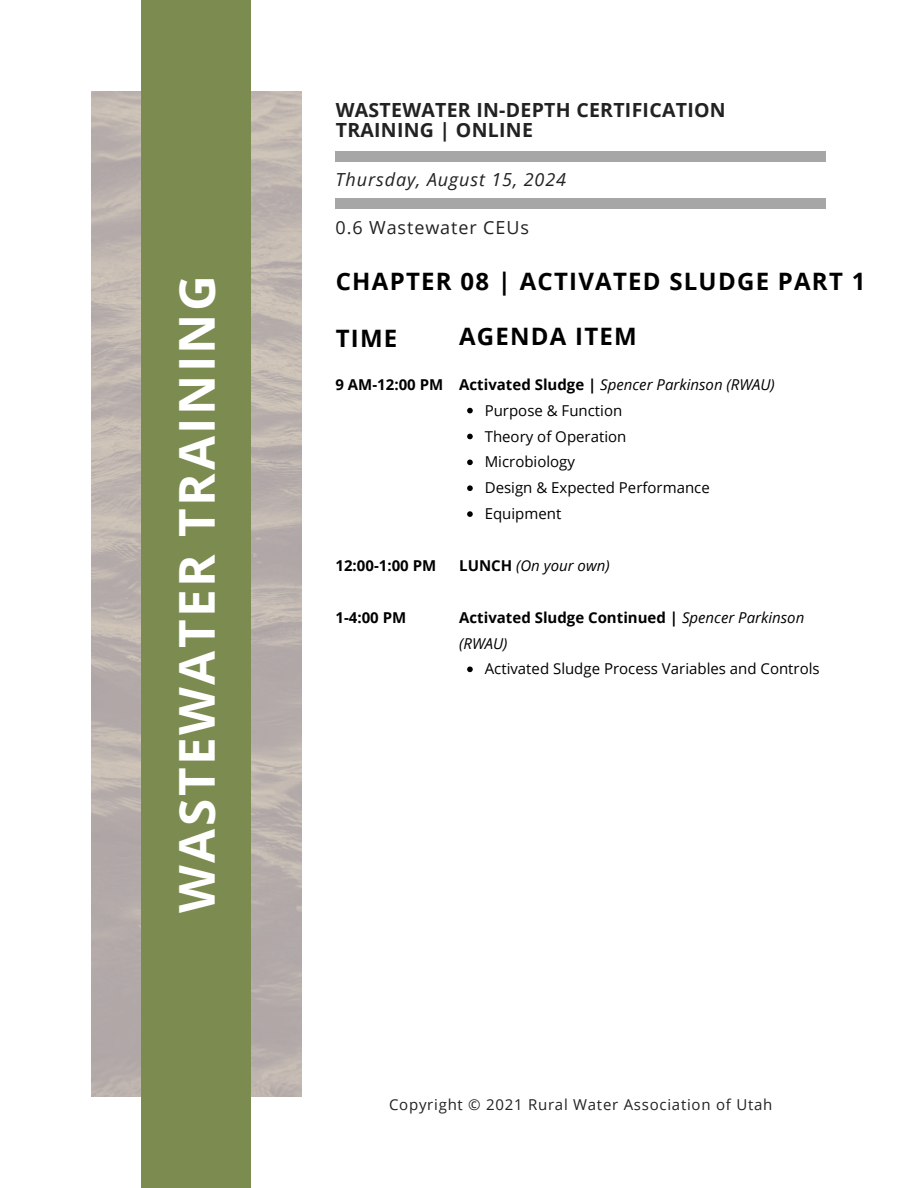
<style>
.page{position:relative;width:918px;height:1188px;background:#fff}
.page>*{position:absolute;margin:0;border:0;box-sizing:border-box;transform-origin:0 0}
.t1{font:700 49.5px "Open Sans";letter-spacing:.05em;color:#fff}
.t2{font:700 24px "Open Sans";letter-spacing:.05em;color:#000}
.t3{font:700 19.5px/20.2px "Open Sans";letter-spacing:.015em;color:#222}
.t4{font:italic 18px "Open Sans";letter-spacing:.05em;color:#222}
.t5{font:18px "Open Sans";letter-spacing:.05em;color:#222}
.t6{font:15px "Open Sans";color:#000}
.t7{font:700 15px/25.8px "Open Sans";color:#000}
.t8{font:italic 15px "Open Sans";color:#000}
.t9{font:15px "Open Sans";letter-spacing:.05em;color:#222}
.s1{font-weight:700;font-style:normal}
.s2{font-weight:400;font-style:italic}
</style>
<div class="page">
<img style="left:92px;top:92px;width:209px;height:1004px">
<div style="left:142px;top:0;width:109px;height:1188px;background:#7c8c51"></div>
<svg style="left:467px;top:408px;width:6px;height:5px"></svg>
<svg style="left:467px;top:434px;width:6px;height:5px"></svg>
<svg style="left:467px;top:460px;width:6px;height:5px"></svg>
<svg style="left:467px;top:485px;width:6px;height:6px"></svg>
<svg style="left:467px;top:511px;width:6px;height:6px"></svg>
<svg style="left:467px;top:667px;width:6px;height:5px"></svg>
<div style="left:336px;top:199px;width:490px;height:10px;background:#a6a6a6"></div>
<div style="left:336px;top:152px;width:490px;height:10px;background:#a6a6a6"></div>
<p class="t1" style="left:162px;top:913px;width:639px;rotate:-90deg">WASTEWATER TRAINING</p>
<h1 class="t3" style="left:336px;top:99px;width:391px">WASTEWATER IN-DEPTH CERTIFICATION<br>TRAINING | ONLINE</h1>
<p class="t4" style="left:336px;top:167px;width:232px">Thursday, August 15, 2024</p>
<p class="t5" style="left:336px;top:215px;width:195px">0.6 Wastewater CEUs</p>
<p class="t2" style="left:336px;top:265px;width:531px">CHAPTER 08 | ACTIVATED SLUDGE PART 1</p>
<p class="t2" style="left:336px;top:321px;width:63px">TIME</p>
<h3 class="t2" style="left:459px;top:319px;width:179px">AGENDA ITEM</h3>
<h4 class="t7" style="left:336px;top:371px;width:109px">9 AM-12:00 PM</h4>
<h2 class="t8" style="left:459px;top:374px;width:317px"><span class="s1">Activated Sludge |</span> Spencer Parkinson (RWAU)</h2>
<h2 class="t6" style="left:485px;top:400px;width:139px">Purpose &amp; Function</h2>
<h5 class="t6" style="left:485px;top:426px;width:143px">Theory of Operation</h5>
<h5 class="t6" style="left:485px;top:451px;width:92px">Microbiology</h5>
<h5 class="t6" style="left:485px;top:477px;width:227px">Design &amp; Expected Performance</h5>
<p class="t6" style="left:485px;top:503px;width:78px">Equipment</p>
<p class="t8" style="left:459px;top:555px;width:152px"><span class="s1">LUNCH</span> (On your own)</p>
<p class="t7" style="left:459px;top:604px;width:347px">Activated Sludge Continued | <span class="s2">Spencer Parkinson (RWAU)</span></p>
<p class="t6" style="left:485px;top:658px;width:336px">Activated Sludge Process Variables and Controls</p>
<h4 class="t7" style="left:336px;top:552px;width:102px">12:00-1:00 PM</h4>
<h2 class="t7" style="left:336px;top:604px;width:72px">1-4:00 PM</h2>
<p class="t9" style="left:389px;top:1094px;width:385px">Copyright © 2021 Rural Water Association of Utah</p>
</div>
